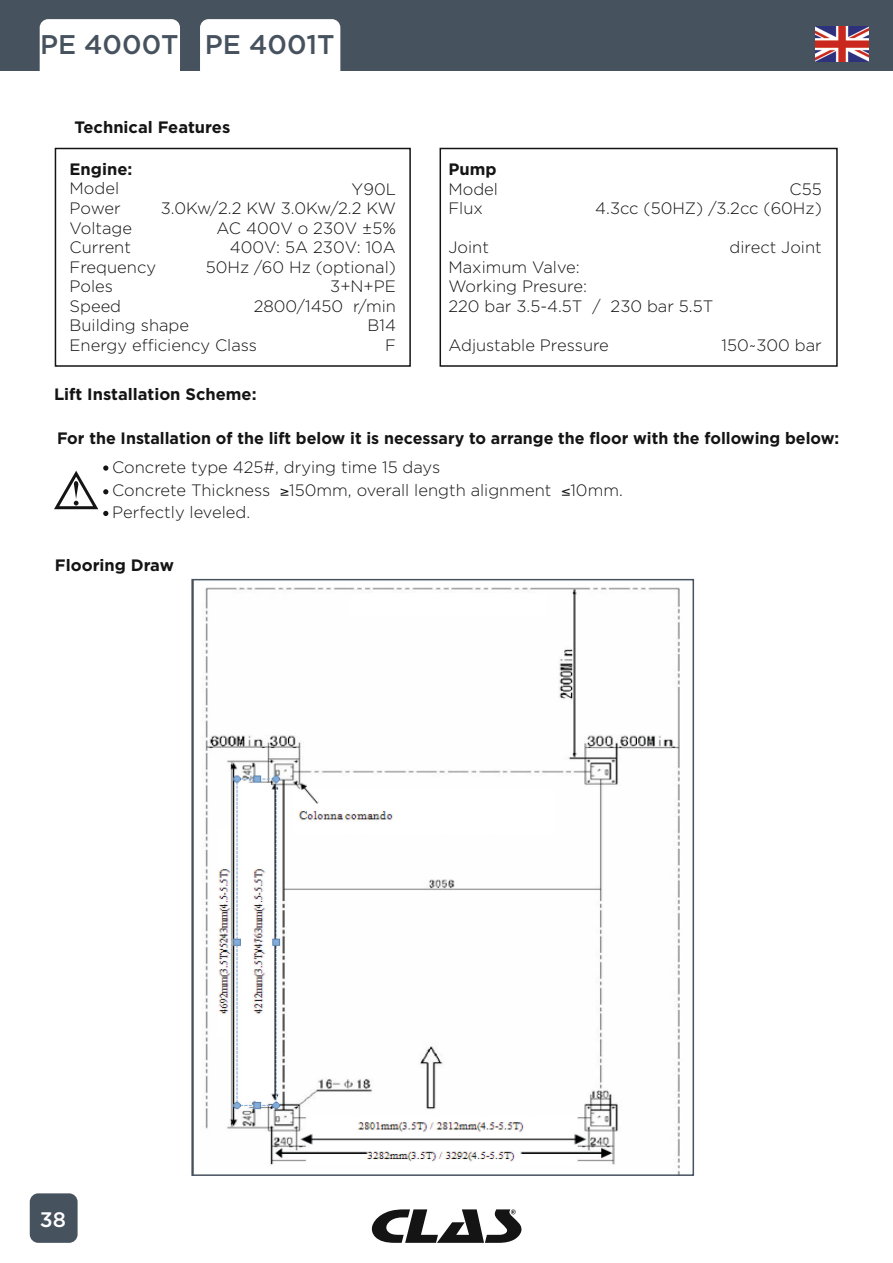
<style>
.page{position:relative;width:893px;height:1263px;background:#fff}
.page>*{position:absolute;margin:0;border:0;box-sizing:border-box;transform-origin:0 0}
.t1{font:500 27px "Gotham";color:#47525f}
.t2{font:500 21px "Gotham";color:#fff}
.t3{font:300 16.5px/19.5px "Gotham";color:#131413}
.t4{font:700 16.5px "Gotham";color:#131413}
</style>
<div class="page">
<div style="left:0;top:0;width:893px;height:71px;background:#47525f"></div>
<div style="left:40px;top:19px;width:140px;height:70px;background:#fff;border-radius:9px"></div>
<div style="left:200px;top:19px;width:140px;height:70px;background:#fff;border-radius:9px"></div>
<img style="left:816px;top:26px;width:53px;height:35px">
<svg style="left:371px;top:1209px;width:151px;height:34px"></svg>
<div style="left:55px;top:148px;width:356px;height:219px;border:2px solid #131413"></div>
<svg style="left:54px;top:465px;width:54px;height:51px"></svg>
<div style="left:440px;top:148px;width:398px;height:219px;border:2px solid #131413"></div>
<img style="left:202px;top:587px;width:478px;height:586px">
<div style="left:191px;top:579px;width:503px;height:597px;border:2px solid #47525f"></div>
<div style="left:30px;top:1193px;width:48px;height:50px;background:#47525f;border-radius:9px"></div>
<h1 class="t1" style="left:40px;top:27px;width:296px">PE 4000T PE 4001T</h1>
<p class="t4" style="left:75px;top:116px;width:157px">Technical Features</p>
<p class="t4" style="left:70px;top:158px;width:64px">Engine:</p>
<p class="t3" style="left:70px;top:178px;width:189px">Model<br>Power<br>Voltage<br>Current<br>Frequency<br>Poles<br>Speed<br>Building shape<br>Energy efficiency Class</p>
<p class="t3" style="left:161px;top:178px;width:237px;text-align:right">Y90L<br>3.0Kw/2.2 KW 3.0Kw/2.2 KW<br>AC 400V o 230V ±5%<br>400V: 5A 230V: 10A<br>50Hz /60 Hz (optional)<br>3+N+PE<br>2800/1450 r/min<br>B14<br>F</p>
<p class="t4" style="left:54px;top:383px;width:204px">Lift Installation Scheme:</p>
<p class="t4" style="left:448px;top:158px;width:50px">Pump</p>
<p class="t3" style="left:448px;top:178px;width:51px">Model<br>Flux</p>
<p class="t3" style="left:448px;top:237px;width:266px">Joint<br>Maximum Valve:<br>Working Presure:<br>220 bar 3.5-4.5T / 230 bar 5.5T</p>
<p class="t3" style="left:448px;top:335px;width:162px">Adjustable Pressure</p>
<p class="t3" style="left:595px;top:179px;width:228px;text-align:right">C55<br>4.3cc (50HZ) /3.2cc (60Hz)</p>
<p class="t3" style="left:729px;top:237px;width:94px">direct Joint</p>
<p class="t3" style="left:721px;top:335px;width:102px">150~300 bar</p>
<p class="t4" style="left:57px;top:427px;width:784px">For the Installation of the lift below it is necessary to arrange the floor with the following below:</p>
<p class="t3" style="left:112px;top:456px;width:512px;line-height:22.5px">Concrete type 425#, drying time 15 days<br>Concrete Thickness ≥150mm, overall length alignment ≤10mm.<br>Perfectly leveled.</p>
<p class="t4" style="left:55px;top:554px;width:120px">Flooring Draw</p>
<p class="t2" style="left:40px;top:1205px;width:28px">38</p>
</div>
